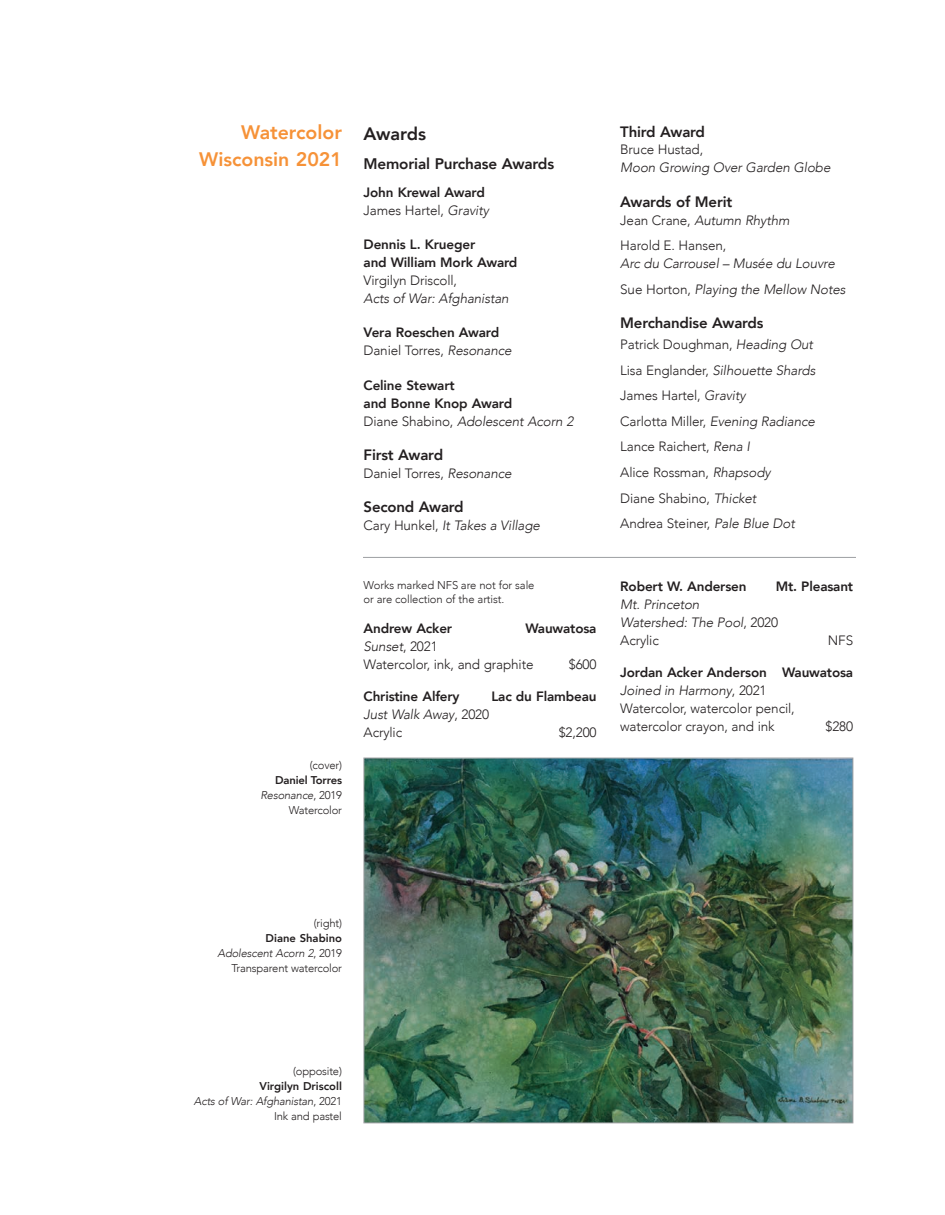
<style>
.page{position:relative;width:945px;height:1215px;background:#fff}
.page>*{position:absolute;margin:0;border:0;box-sizing:border-box;transform-origin:0 0}
.t1{font:800 19.5px/27px "Avenir";color:#f69238;text-align:right}
.t2{font:800 18px "Avenir";color:#231f20}
.t3{font:800 15.3px "Avenir";letter-spacing:-.01em;color:#231f20}
.t4{font:800 15px "Avenir";letter-spacing:-.01em;color:#231f20}
.t5{font:300 13.5px/25.5px "Avenir";letter-spacing:-.01em;color:#231f20}
.t6{font:800 13.5px/18px "Avenir";letter-spacing:-.01em;color:#231f20}
.t7{font:italic 300 13.5px/18px "Avenir";letter-spacing:-.01em;color:#231f20}
.t8{font:300 11.25px/15px "Avenir";letter-spacing:-.015em;color:#231f20;text-align:right}
.t9{font:italic 300 11.25px/15px "Avenir";letter-spacing:-.015em;color:#231f20;text-align:right}
.s1{font-weight:800}
.s2{font-style:italic}
.s3{font-weight:300}
.s4{font-weight:300;font-style:italic}
.s5{font-style:normal}
.s6{font-weight:800;font-style:normal}
</style>
<div class="page">
<img style="left:366px;top:760px;width:485px;height:361px">
<hr style="left:363px;top:557px;width:493px;height:1px;background:#9d9fa2">
<h1 class="t1" style="left:199px;top:120px;width:144px">Watercolor<br>Wisconsin 2021</h1>
<p class="t8" style="left:310px;top:758px;width:34px">(cover)</p>
<p class="t8" style="left:261px;top:773px;width:83px"><span class="s1">Daniel Torres<br></span><span class="s2">Resonance</span>, 2019<br>Watercolor</p>
<h2 class="t2" style="left:364px;top:122px;width:64px">Awards</h2>
<p class="t3" style="left:364px;top:154px;width:192px">Memorial Purchase Awards</p>
<p class="t6" style="left:364px;top:184px;width:127px">John Krewal Award<br><span class="s3">James Hartel,</span> <span class="s4">Gravity</span></p>
<p class="t6" style="left:364px;top:236px;width:155px">Dennis L. Krueger<br>and William Mork Award</p>
<p class="t5" style="left:364px;top:268px;width:95px">Virgilyn Driscoll,</p>
<p class="t7" style="left:364px;top:290px;width:147px">Acts of War: Afghanistan</p>
<p class="t6" style="left:364px;top:324px;width:150px">Vera Roeschen Award<br><span class="s3">Daniel Torres,</span> <span class="s4">Resonance</span></p>
<p class="t6" style="left:364px;top:376px;width:211px">Celine Stewart<br>and Bonne Knop Award<br><span class="s3">Diane Shabino,</span> <span class="s4">Adolescent Acorn 2</span></p>
<p class="t4" style="left:364px;top:445px;width:81px">First Award</p>
<p class="t5" style="left:364px;top:461px;width:150px">Daniel Torres, <span class="s2">Resonance</span></p>
<p class="t4" style="left:364px;top:497px;width:102px">Second Award</p>
<p class="t7" style="left:364px;top:517px;width:178px"><span class="s5">Cary Hunkel,</span> It Takes a Village</p>
<p class="t8" style="left:364px;top:578px;width:172px;line-height:14.2px;text-align:left">Works marked NFS are not for sale or are collection of the artist.</p>
<p class="t6" style="left:364px;top:620px;width:90px">Andrew Acker</p>
<p class="t6" style="left:525px;top:620px;width:73px">Wauwatosa</p>
<p class="t5" style="left:364px;top:638px;width:171px;line-height:18px"><span class="s2">Sunset</span>, 2021<br>Watercolor, ink, and graphite</p>
<p class="t5" style="left:569px;top:652px;width:29px">$600</p>
<p class="t6" style="left:364px;top:688px;width:98px">Christine Alfery</p>
<p class="t6" style="left:491px;top:688px;width:107px">Lac du Flambeau</p>
<p class="t7" style="left:364px;top:706px;width:127px">Just Walk Away<span class="s5">, 2020<br>Acrylic</span></p>
<p class="t5" style="left:559px;top:720px;width:39px">$2,200</p>
<p class="t4" style="left:620px;top:122px;width:86px">Third Award</p>
<p class="t5" style="left:620px;top:137px;width:84px">Bruce Hustad,</p>
<p class="t7" style="left:620px;top:159px;width:212px">Moon Growing Over Garden Globe</p>
<p class="t4" style="left:620px;top:192px;width:114px">Awards of Merit</p>
<p class="t5" style="left:620px;top:208px;width:171px">Jean Crane, <span class="s2">Autumn Rhythm<br></span>Harold E. Hansen,</p>
<p class="t7" style="left:620px;top:251px;width:227px;line-height:25.5px">Arc du Carrousel – Musée du Louvre<br><span class="s5">Sue Horton,</span> Playing the Mellow Notes</p>
<p class="t4" style="left:620px;top:313px;width:145px">Merchandise Awards</p>
<p class="t5" style="left:620px;top:332px;width:197px">Patrick Doughman, <span class="s2">Heading Out<br></span>Lisa Englander, <span class="s2">Silhouette Shards<br></span>James Hartel, <span class="s2">Gravity<br></span>Carlotta Miller, <span class="s2">Evening Radiance<br></span>Lance Raichert, <span class="s2">Rena I<br></span>Alice Rossman, <span class="s2">Rhapsody<br></span>Diane Shabino, <span class="s2">Thicket<br></span>Andrea Steiner, <span class="s2">Pale Blue Dot</span></p>
<p class="t6" style="left:620px;top:578px;width:128px">Robert W. Andersen</p>
<p class="t6" style="left:776px;top:578px;width:79px">Mt. Pleasant</p>
<p class="t7" style="left:620px;top:596px;width:159px">Mt. Princeton<br>Watershed: The Pool<span class="s5">, 2020<br>Acrylic</span></p>
<p class="t5" style="left:828px;top:628px;width:27px">NFS</p>
<p class="t5" style="left:620px;top:664px;width:234px;line-height:18px"><span class="s1">Jordan Acker Anderson Wauwatosa<br></span><span class="s2">Joined in Harmony</span>, 2021<br>Watercolor, watercolor pencil, watercolor crayon, and ink</p>
<p class="t5" style="left:826px;top:714px;width:29px">$280</p>
<p class="t8" style="left:314px;top:916px;width:30px">(right)</p>
<p class="t8" style="left:218px;top:931px;width:126px"><span class="s1">Diane Shabino<br></span><span class="s2">Adolescent Acorn 2</span>, 2019<br>Transparent watercolor</p>
<p class="t8" style="left:293px;top:1063px;width:50px">(opposite)</p>
<p class="t9" style="left:194px;top:1078px;width:150px"><span class="s6">Virgilyn Driscoll<br></span>Acts of War: Afghanistan<span class="s5">, 2021<br>Ink and pastel</span></p>
</div>
